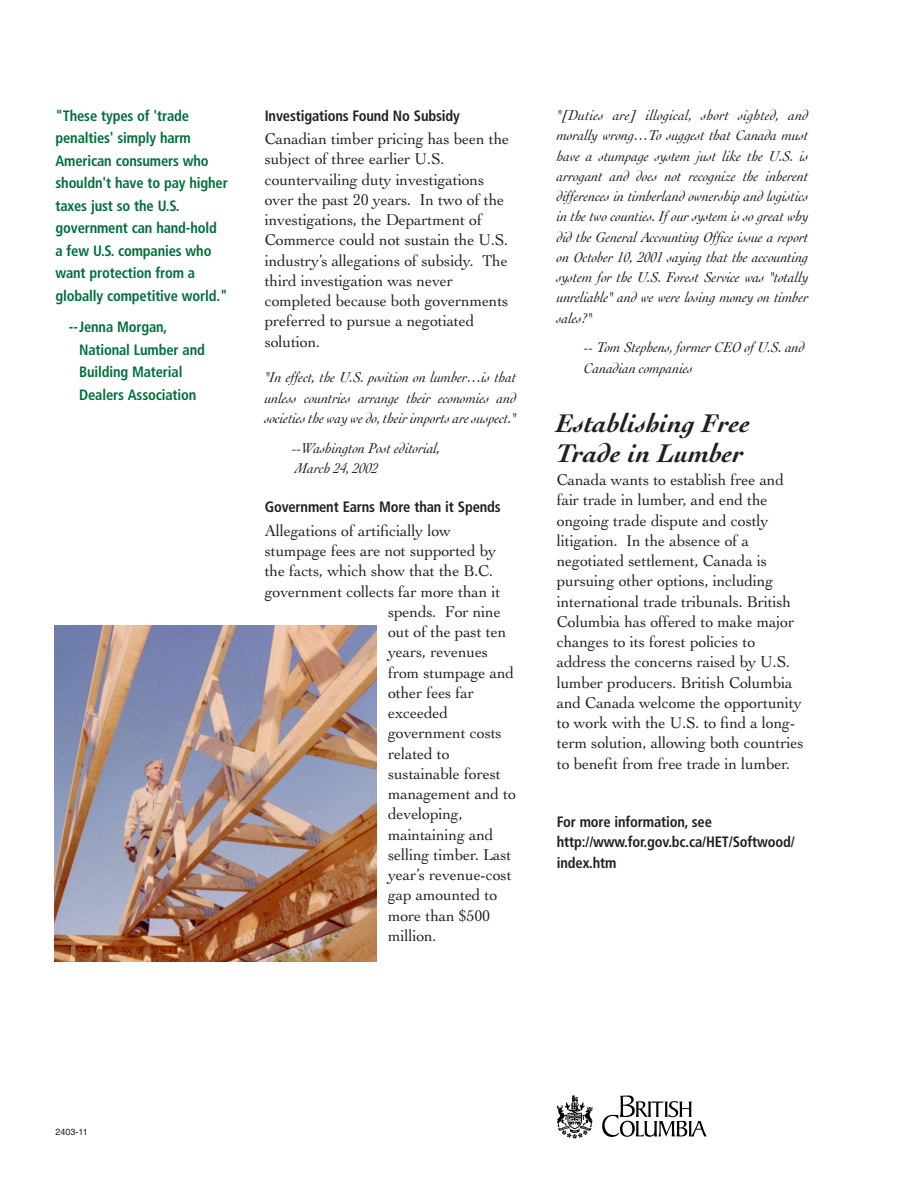
<style>
.page{position:relative;width:918px;height:1188px;background:#fff}
.page>*{position:absolute;margin:0;border:0;box-sizing:border-box;transform-origin:0 0}
.t1{font:italic 700 27px/30px "Cochin";color:#231f20}
.t2{font:16.5px/20.2px "Cochin";letter-spacing:-.01em;color:#231f20}
.t3{font:italic 15px/20.2px "Cochin";letter-spacing:-.01em;color:#231f20;text-align:justify}
.t4{font:700 condensed 15px/22.5px "Frutiger";letter-spacing:-.01em;color:#006f3c}
.t5{font:700 condensed 15px/20.2px "Frutiger";letter-spacing:-.01em;color:#231f20}
.t6{font:9px "Helvetica";color:#231f20}
</style>
<div class="page">
<svg style="left:602px;top:1095px;width:105px;height:42px"></svg>
<svg style="left:556px;top:1095px;width:37px;height:44px"></svg>
<img style="left:54px;top:626px;width:322px;height:335px">
<p class="t4" style="left:56px;top:105px;width:174px">"These types of 'trade penalties' simply harm<br>American consumers who shouldn't have to pay higher taxes just so the U.S. government can hand-hold a few U.S. companies who want protection from a globally competitive world."</p>
<p class="t4" style="left:79px;top:317px;width:127px;text-indent:-10px">--Jenna Morgan,<br>National Lumber and<br>Building Material<br>Dealers Association</p>
<p class="t5" style="left:265px;top:107px;width:197px">Investigations Found No Subsidy</p>
<p class="t2" style="left:265px;top:130px;width:246px">Canadian timber pricing has been the subject of three earlier U.S. countervailing duty investigations over the past 20 years. In two of the investigations, the Department of<br>Commerce could not sustain the U.S. industry’s allegations of subsidy. The third investigation was never completed because both governments preferred to pursue a negotiated solution.</p>
<p class="t3" style="left:265px;top:369px;width:253px">"In effect, the U.S. position on lumber…is that unless countries arrange their economies and societies the way we do, their imports are suspect."</p>
<p class="t3" style="left:292px;top:439px;width:150px;line-height:20.7px">--Washington Post editorial,<br>March 24, 2002</p>
<p class="t5" style="left:265px;top:498px;width:238px">Government Earns More than it Spends</p>
<p class="t2" style="left:265px;top:522px;width:188px">Allegations of artificially low</p>
<p class="t2" style="left:265px;top:542px;width:233px">stumpage fees are not supported by</p>
<p class="t2" style="left:265px;top:562px;width:230px">the facts, which show that the B.C.</p>
<p class="t2" style="left:265px;top:583px;width:237px">government collects far more than it</p>
<p class="t2" style="left:388px;top:603px;width:114px">spends. For nine</p>
<p class="t2" style="left:388px;top:623px;width:120px">out of the past ten</p>
<p class="t2" style="left:388px;top:643px;width:102px">years, revenues</p>
<p class="t2" style="left:388px;top:664px;width:127px">from stumpage and</p>
<p class="t2" style="left:388px;top:684px;width:87px">other fees far</p>
<p class="t2" style="left:388px;top:704px;width:61px">exceeded</p>
<p class="t2" style="left:388px;top:724px;width:115px">government costs</p>
<p class="t2" style="left:388px;top:745px;width:63px">related to</p>
<p class="t2" style="left:388px;top:765px;width:114px">sustainable forest</p>
<p class="t2" style="left:388px;top:785px;width:130px">management and to</p>
<p class="t2" style="left:388px;top:805px;width:76px">developing,</p>
<p class="t2" style="left:388px;top:826px;width:107px">maintaining and</p>
<p class="t2" style="left:388px;top:846px;width:125px">selling timber. Last</p>
<p class="t2" style="left:388px;top:866px;width:125px">year’s revenue-cost</p>
<p class="t2" style="left:388px;top:886px;width:111px">gap amounted to</p>
<p class="t2" style="left:388px;top:907px;width:104px">more than $500</p>
<p class="t2" style="left:388px;top:927px;width:50px">million.</p>
<p class="t3" style="left:557px;top:106px;width:253px">"[Duties are] illogical, short sighted, and morally wrong…To suggest that Canada must have a stumpage system just like the U.S. is arrogant and does not recognize the inherent differences in timberland ownership and logistics in the two counties. If our system is so great why did the General Accounting Office issue a report on October 10, 2001 saying that the accounting system for the U.S. Forest Service was "totally unreliable" and we were losing money on timber sales?"</p>
<p class="t3" style="left:584px;top:338px;width:222px;line-height:20.7px">-- Tom Stephens, former CEO of U.S. and<br>Canadian companies</p>
<h1 class="t1" style="left:557px;top:410px;width:195px">Establishing Free<br>Trade in Lumber</h1>
<p class="t2" style="left:557px;top:471px;width:248px">Canada wants to establish free and fair trade in lumber, and end the ongoing trade dispute and costly litigation. In the absence of a negotiated settlement, Canada is pursuing other options, including international trade tribunals. British Columbia has offered to make major changes to its forest policies to address the concerns raised by U.S. lumber producers. British Columbia and Canada welcome the opportunity to work with the U.S. to find a long&shy;term solution, allowing both countries to benefit from free trade in lumber.</p>
<p class="t5" style="left:557px;top:813px;width:239px">For more information, see http://www.for.gov.bc.ca/HET/Softwood/ index.htm</p>
<p class="t6" style="left:56px;top:1129px;width:34px">2403-11</p>
</div>
